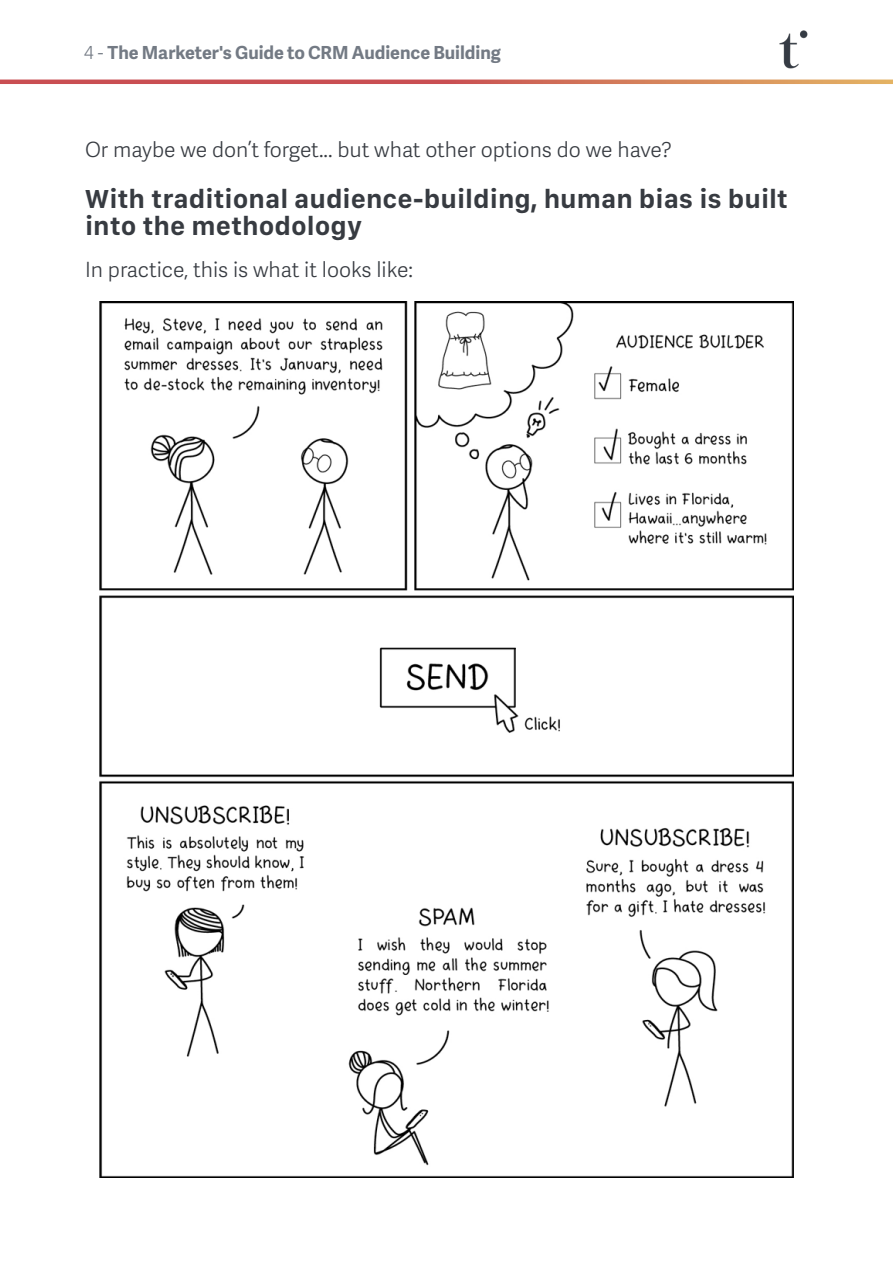
<style>
.page{position:relative;width:893px;height:1263px;background:#fff}
.page>*{position:absolute;margin:0;border:0;box-sizing:border-box;transform-origin:0 0}
.t1{font:700 27px/27px "SF Compact Text";color:#373b41}
.t2{font:300 21px "Adelle Sans";color:#373b41}
.t3{font:700 18px "Adelle Sans";color:#737a84}
.s1{font-weight:300}
</style>
<div class="page">
<svg style="left:0;top:80px;width:893px;height:4px;background:#cf6956"></svg>
<img style="left:779px;top:31px;width:29px;height:37px">
<img style="left:99px;top:301px;width:695px;height:877px">
<p class="t3" style="left:84px;top:40px;width:418px"><span class="s1">4 -</span> The Marketer's Guide to CRM Audience Building</p>
<p class="t2" style="left:85px;top:135px;width:589px">Or maybe we don’t forget... but what other options do we have?</p>
<p class="t1" style="left:85px;top:185px;width:704px">With traditional audience-building, human bias is built into the methodology</p>
<p class="t2" style="left:85px;top:255px;width:329px">In practice, this is what it looks like:</p>
</div>
